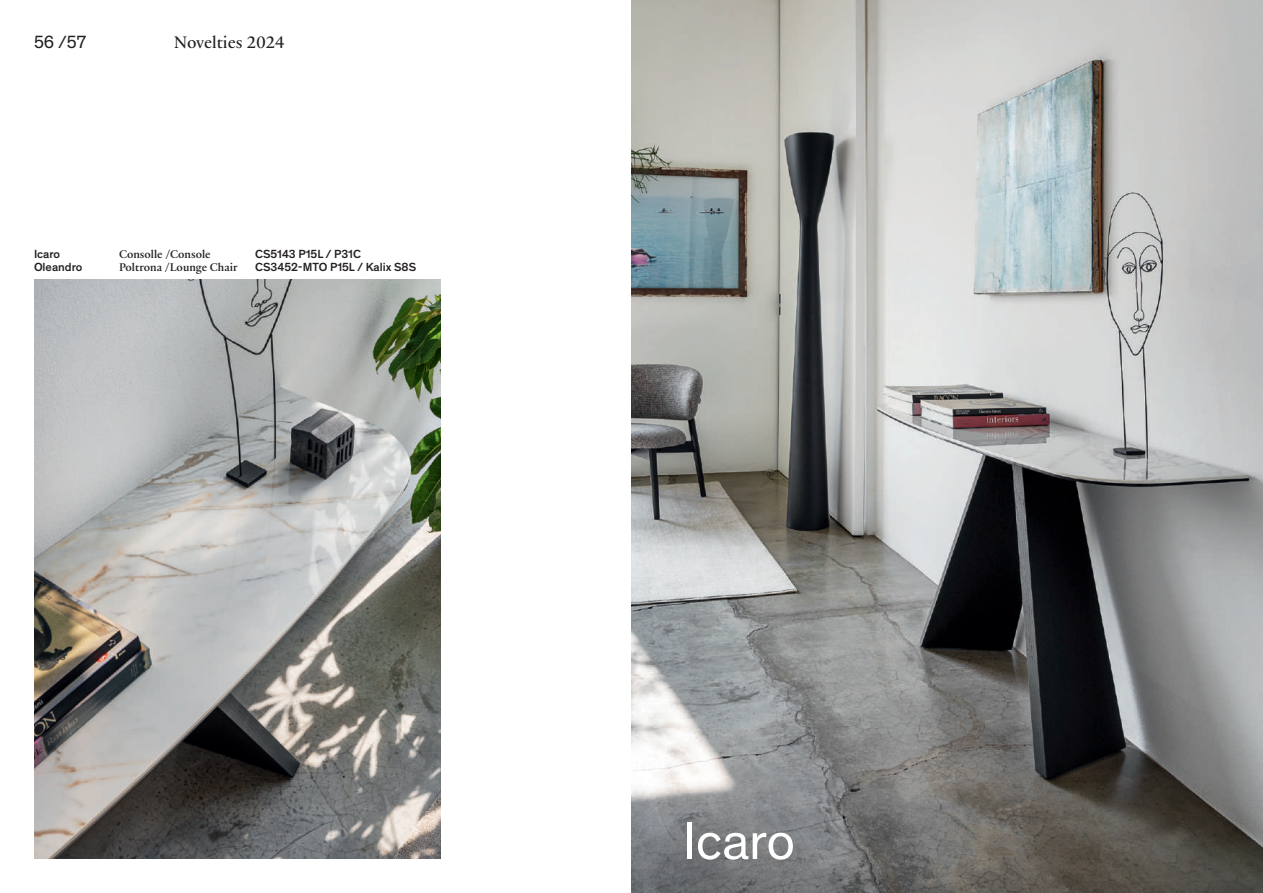
<style>
.page{position:relative;width:1263px;height:893px;background:#fff}
.page>*{position:absolute;margin:0;border:0;box-sizing:border-box;transform-origin:0 0}
.t1{font:54px "Theinhardt";letter-spacing:-.01em;color:#fff}
.t2{font:18px "Practice";color:#231f20}
.t3{font:18px "Theinhardt";color:#231f20}
.t4{font:500 12px "Theinhardt";color:#231f20}
.t5{font:600 12px "Practice";color:#231f20}
</style>
<div class="page">
<img style="left:631px;top:0;width:632px;height:893px">
<img style="left:34px;top:280px;width:407px;height:579px">
<h2 class="t3" style="left:34px;top:30px;width:54px">56 /57</h2>
<h2 class="t2" style="left:174px;top:30px;width:112px">Novelties 2024</h2>
<p class="t4" style="left:34px;top:245px;width:28px">Icaro</p>
<p class="t5" style="left:119px;top:245px;width:93px">Consolle /Console</p>
<p class="t4" style="left:255px;top:245px;width:107px">CS5143 P15L / P31C</p>
<p class="t4" style="left:34px;top:258px;width:50px">Oleandro</p>
<p class="t5" style="left:119px;top:259px;width:120px">Poltrona /Lounge Chair</p>
<p class="t4" style="left:255px;top:258px;width:163px">CS3452-MTO P15L / Kalix S8S</p>
<h1 class="t1" style="left:682px;top:803px;width:114px">Icaro</h1>
</div>
